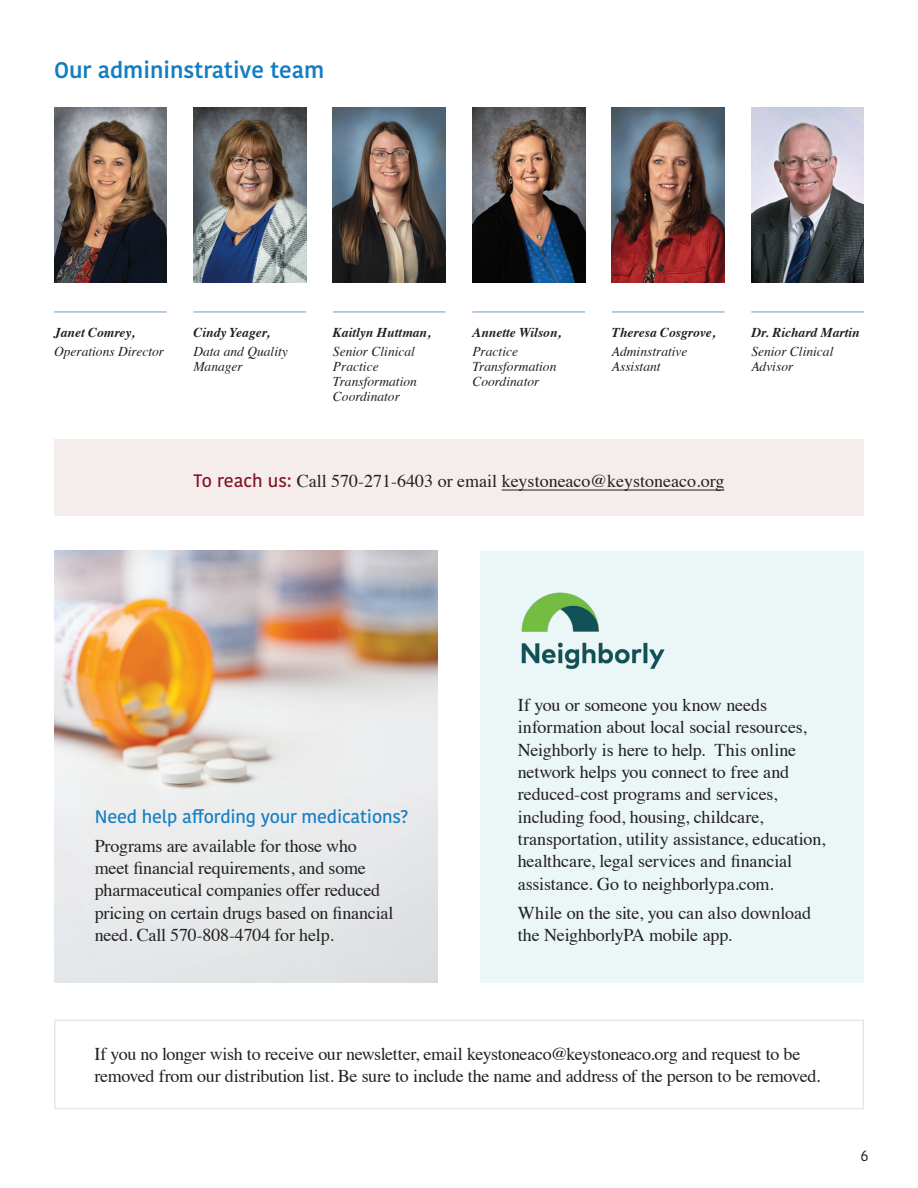
<style>
.page{position:relative;width:918px;height:1188px;background:#fff}
.page>*{position:absolute;margin:0;border:0;box-sizing:border-box;transform-origin:0 0}
.t1{font:600 22.5px "Kohinoor Bangla";color:#127ec2}
.t2{font:18px/22.4px "Times";letter-spacing:-.01em;color:#231f20}
.t3{font:500 18px "Kohinoor Bangla";letter-spacing:-.01em;color:#127ec2}
.t4{font:15px "Kohinoor Bangla";color:#231f20}
.t5{font:italic 13.5px/15px "Times";color:#231f20}
.t6{font:italic 700 13.5px "Times";color:#231f20}
.s1{font-family:"Kohinoor Bangla";font-weight:500;color:#811326}
</style>
<div class="page">
<div style="left:54px;top:439px;width:810px;height:77px;background:#f4edeb"></div>
<hr style="left:502px;top:490px;width:222px;height:1px;background:#231f20">
<img style="left:54px;top:107px;width:113px;height:175px">
<img style="left:193px;top:107px;width:113px;height:175px">
<img style="left:333px;top:107px;width:113px;height:175px">
<img style="left:472px;top:107px;width:113px;height:175px">
<img style="left:612px;top:107px;width:113px;height:175px">
<img style="left:751px;top:107px;width:113px;height:175px">
<hr style="left:54px;top:311px;width:113px;height:2px;background:#7ca5d7">
<hr style="left:333px;top:311px;width:113px;height:2px;background:#7ca5d7">
<hr style="left:193px;top:311px;width:113px;height:2px;background:#7ca5d7">
<hr style="left:472px;top:311px;width:113px;height:2px;background:#7ca5d7">
<hr style="left:612px;top:311px;width:113px;height:2px;background:#7ca5d7">
<hr style="left:751px;top:311px;width:113px;height:2px;background:#7ca5d7">
<div style="left:481px;top:551px;width:383px;height:432px;background:#ebf6f6"></div>
<img style="left:521px;top:592px;width:144px;height:77px">
<img style="left:54px;top:551px;width:383px;height:432px">
<div style="left:54px;top:1020px;width:810px;height:89px;border:2px solid #e6e7e9"></div>
<p class="t1" style="left:54px;top:51px;width:272px">Our admininstrative team</p>
<p class="t6" style="left:54px;top:319px;width:82px">Janet Comrey,</p>
<p class="t5" style="left:54px;top:343px;width:112px">Operations Director</p>
<p class="t6" style="left:193px;top:319px;width:78px">Cindy Yeager,</p>
<p class="t5" style="left:193px;top:343px;width:96px">Data and Quality<br>Manager</p>
<p class="t6" style="left:333px;top:319px;width:99px">Kaitlyn Huttman,</p>
<p class="t5" style="left:333px;top:343px;width:86px">Senior Clinical<br>Practice<br>Transformation<br>Coordinator</p>
<p class="t6" style="left:472px;top:319px;width:90px">Annette Wilson,</p>
<p class="t5" style="left:472px;top:343px;width:47px">Practice</p>
<p class="t5" style="left:472px;top:358px;width:86px">Transformation</p>
<p class="t5" style="left:472px;top:373px;width:69px">Coordinator</p>
<p class="t6" style="left:612px;top:319px;width:105px">Theresa Cosgrove,</p>
<p class="t5" style="left:612px;top:343px;width:77px">Adminstrative</p>
<p class="t5" style="left:612px;top:358px;width:50px">Assistant</p>
<p class="t6" style="left:751px;top:319px;width:110px">Dr. Richard Martin</p>
<p class="t5" style="left:751px;top:343px;width:84px">Senior Clinical</p>
<p class="t5" style="left:751px;top:358px;width:43px">Advisor</p>
<p class="t2" style="left:194px;top:468px;width:532px"><span class="s1">To reach us:</span> Call 570-271-6403 or email keystoneaco@keystoneaco.org</p>
<p class="t3" style="left:95px;top:802px;width:315px">Need help affording your medications?</p>
<p class="t2" style="left:95px;top:833px;width:300px">Programs are available for those who meet financial requirements, and some pharmaceutical companies offer reduced pricing on certain drugs based on financial need. Call 570-808-4704 for help.</p>
<p class="t2" style="left:518px;top:692px;width:309px">If you or someone you know needs information about local social resources, Neighborly is here to help. This online network helps you connect to free and reduced-cost programs and services, including food, housing, childcare, transportation, utility assistance, education, healthcare, legal services and financial assistance. Go to neighborlypa.com.</p>
<p class="t2" style="left:518px;top:900px;width:295px">While on the site, you can also download the NeighborlyPA mobile app.</p>
<p class="t2" style="left:94px;top:1041px;width:727px">If you no longer wish to receive our newsletter, email keystoneaco@keystoneaco.org and request to be removed from our distribution list. Be sure to include the name and address of the person to be removed.</p>
<p class="t4" style="left:860px;top:1144px;width:10px">6</p>
</div>
